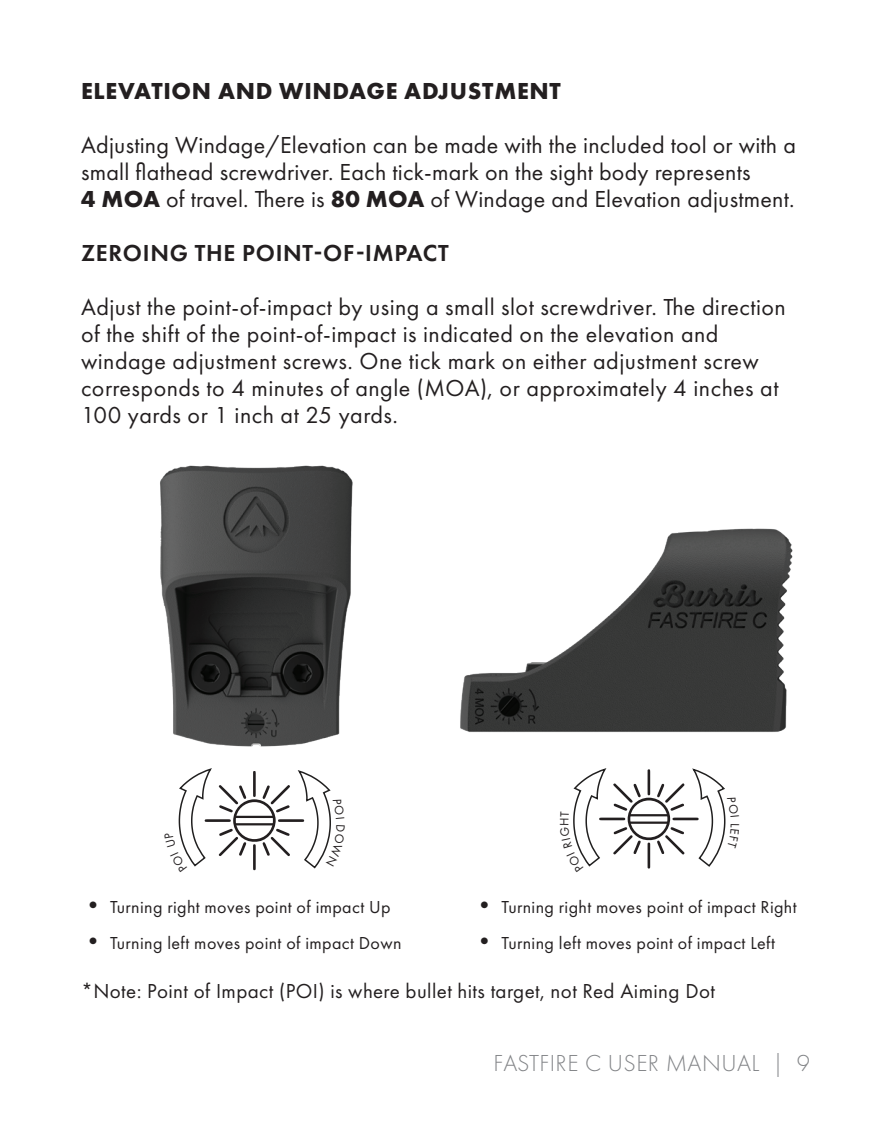
<style>
.page{position:relative;width:891px;height:1134px;background:#fff}
.page>*{position:absolute;margin:0;border:0;box-sizing:border-box;transform-origin:0 0}
.t1{font:24px/27px "Futura PT";letter-spacing:.02em;color:#231f20}
.t2{font:700 24px "Futura PT";letter-spacing:.03em;color:#231f20}
.t3{font:600 24px "Futura PT";letter-spacing:.03em;color:#231f20}
.t4{font:300 24px "Futura PT";letter-spacing:.02em;color:#828487}
.t5{font:21px "Futura PT";letter-spacing:.02em;color:#231f20}
.t6{font:18px "Futura PT";letter-spacing:.02em;color:#231f20}
.s1{font-weight:700}
.s2{font-size:24px}
</style>
<div class="page">
<img style="left:160px;top:465px;width:193px;height:282px">
<img style="left:460px;top:528px;width:333px;height:204px">
<svg style="left:178px;top:768px;width:153px;height:103px"></svg>
<svg style="left:573px;top:768px;width:153px;height:101px"></svg>
<p class="t2" style="left:81px;top:76px;width:481px">ELEVATION AND WINDAGE ADJUSTMENT</p>
<p class="t1" style="left:81px;top:132px;width:716px">Adjusting Windage/Elevation can be made with the included tool or with a small flathead screwdriver. Each tick-mark on the sight body represents<br><span class="s1">4 MOA</span> of travel. There is <span class="s1">80 MOA</span> of Windage and Elevation adjustment.</p>
<p class="t3" style="left:81px;top:238px;width:369px">ZEROING THE POINT-OF-IMPACT</p>
<p class="t1" style="left:81px;top:294px;width:706px">Adjust the point-of-impact by using a small slot screwdriver. The direction of the shift of the point-of-impact is indicated on the elevation and windage adjustment screws. One tick mark on either adjustment screw corresponds to 4 minutes of angle (MOA), or approximately 4 inches at 100 yards or 1 inch at 25 yards.</p>
<p class="t6" style="left:472px;top:896px;width:326px"><span class="s2">•</span> Turning right moves point of impact Right</p>
<p class="t6" style="left:472px;top:932px;width:304px"><span class="s2">•</span> Turning left moves point of impact Left</p>
<p class="t5" style="left:81px;top:979px;width:635px">*Note: Point of Impact (POI) is where bullet hits target, not Red Aiming Dot</p>
<p class="t6" style="left:81px;top:896px;width:311px"><span class="s2">•</span> Turning right moves point of impact Up</p>
<p class="t6" style="left:81px;top:932px;width:322px"><span class="s2">•</span> Turning left moves point of impact Down</p>
<p class="t4" style="left:494px;top:1050px;width:318px">FASTFIRE C USER MANUAL | 9</p>
</div>
